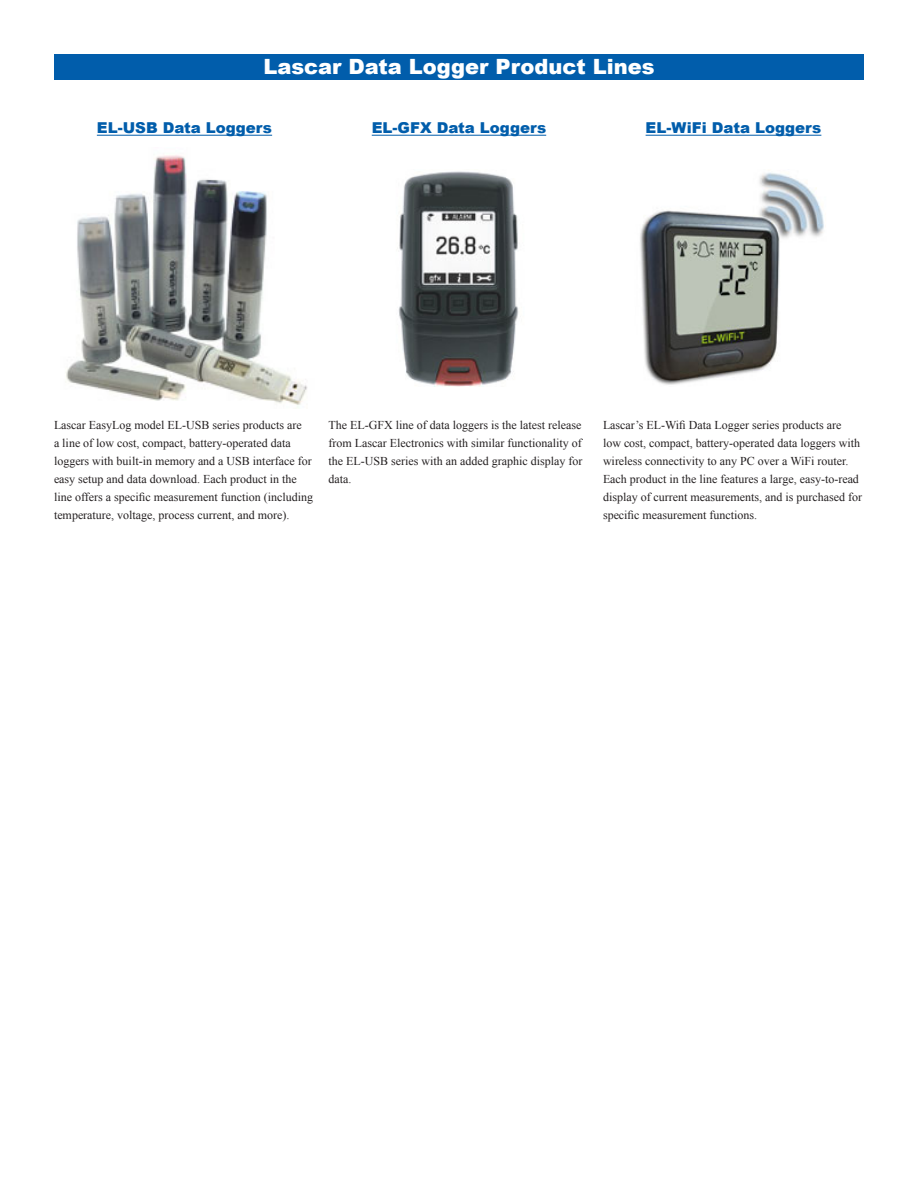
<style>
.page{position:relative;width:918px;height:1188px;background:#fff}
.page>*{position:absolute;margin:0;border:0;box-sizing:border-box;transform-origin:0 0}
.heading{font:900 21px "Arial";color:#fff}
.t1{font:900 15px "Arial";color:#015dab}
.t2{font:12px/18px "Times New Roman";color:#231f20}
</style>
<div class="page">
<div style="left:54px;top:54px;width:810px;height:26px;background:#015dab"></div>
<img style="left:66px;top:155px;width:242px;height:250px">
<hr style="left:97px;top:135px;width:175px;height:1px;background:#015dab">
<img style="left:398px;top:171px;width:121px;height:216px">
<img style="left:640px;top:172px;width:184px;height:213px">
<hr style="left:372px;top:135px;width:174px;height:1px;background:#015dab">
<hr style="left:646px;top:135px;width:175px;height:1px;background:#015dab">
<p class="heading" style="left:263px;top:52px;width:393px">Lascar Data Logger Product Lines</p>
<p class="t1" style="left:97px;top:117px;width:177px">EL-USB Data Loggers</p>
<p class="t1" style="left:372px;top:117px;width:176px">EL-GFX Data Loggers</p>
<p class="t1" style="left:646px;top:117px;width:177px">EL-WiFi Data Loggers</p>
<p class="t2" style="left:54px;top:415px;width:261px">Lascar EasyLog model EL-USB series products are<br>a line of low cost, compact, battery-operated data loggers with built-in memory and a USB interface for easy setup and data download. Each product in the line offers a specific measurement function (including temperature, voltage, process current, and more).</p>
<p class="t2" style="left:328px;top:415px;width:255px;text-align:justify">The EL-GFX line of data loggers is the latest release from Lascar Electronics with similar functionality of the EL-USB series with an added graphic display for data.</p>
<p class="t2" style="left:603px;top:415px;width:261px">Lascar’s EL-Wifi Data Logger series products are low cost, compact, battery-operated data loggers with wireless connectivity to any PC over a WiFi router.<br>Each product in the line features a large, easy-to-read display of current measurements, and is purchased for specific measurement functions.</p>
</div>
